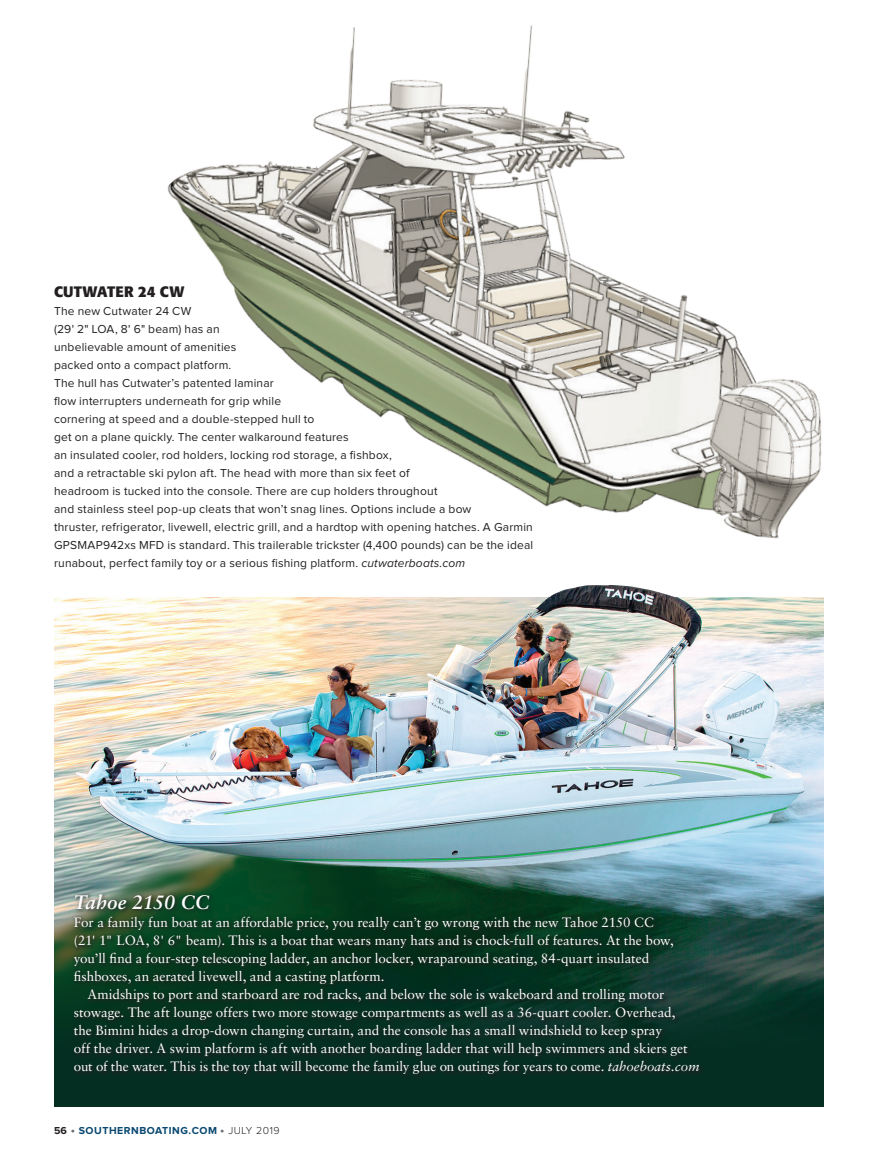
<style>
.page{position:relative;width:878px;height:1161px;background:#fff}
.page>*{position:absolute;margin:0;border:0;box-sizing:border-box;transform-origin:0 0}
.t1{font:italic 700 19.5px "Sabon";letter-spacing:-.005em;color:#fff}
.t2{font:700 15px "Formata";letter-spacing:.015em;color:#231f20}
.t3{font:13.5px/18px "Sabon";letter-spacing:-.005em;color:#fff}
.t4{font:12px/18px "Proxima Nova";letter-spacing:.015em;color:#231f20}
.t5{font:700 10.5px "Proxima Nova";letter-spacing:.05em;color:#094870}
.s1{font-style:italic}
.s2{color:#231f20}
.s3{font-size:12px;color:#6c6d70}
.s4{font-weight:300;color:#231f20}
</style>
<div class="page">
<div style="left:54px;top:598px;width:770px;height:509px;background:#042e22"></div>
<img style="left:54px;top:585px;width:770px;height:434px">
<img style="left:167px;top:25px;width:655px;height:514px">
<div style="left:71px;top:892px;width:634px;height:188px;background:#231f20;opacity:.44"></div>
<p class="t2" style="left:54px;top:282px;width:132px">CUTWATER 24 CW</p>
<p class="t4" style="left:54px;top:303px;width:481px">The new Cutwater 24 CW<br>(29' 2" LOA, 8' 6" beam) has an<br>unbelievable amount of amenities<br>packed onto a compact platform.<br>The hull has Cutwater’s patented laminar<br>flow interrupters underneath for grip while<br>cornering at speed and a double-stepped hull to<br>get on a plane quickly. The center walkaround features<br>an insulated cooler, rod holders, locking rod storage, a fishbox,<br>and a retractable ski pylon aft. The head with more than six feet of<br>headroom is tucked into the console. There are cup holders throughout<br>and stainless steel pop-up cleats that won’t snag lines. Options include a bow<br>thruster, refrigerator, livewell, electric grill, and a hardtop with opening hatches. A Garmin GPSMAP942xs MFD is standard. This trailerable trickster (4,400 pounds) can be the ideal runabout, perfect family toy or a serious fishing platform. <span class="s1">cutwaterboats.com</span></p>
<h1 class="t1" style="left:74px;top:890px;width:137px">Tahoe 2150 CC</h1>
<p class="t3" style="left:74px;top:913px;width:601px">For a family fun boat at an affordable price, you really can’t go wrong with the new Tahoe 2150 CC (21' 1" LOA, 8' 6" beam). This is a boat that wears many hats and is chock-full of features. At the bow, you’ll find a four-step telescoping ladder, an anchor locker, wraparound seating, 84-quart insulated fishboxes, an aerated livewell, and a casting platform.</p>
<p class="t3" style="left:74px;top:985px;width:627px;text-indent:14px">Amidships to port and starboard are rod racks, and below the sole is wakeboard and trolling motor stowage. The aft lounge offers two more stowage compartments as well as a 36-quart cooler. Overhead,<br>the Bimini hides a drop-down changing curtain, and the console has a small windshield to keep spray<br>off the driver. A swim platform is aft with another boarding ladder that will help swimmers and skiers get out of the water. This is the toy that will become the family glue on outings for years to come. <span class="s1">tahoeboats.com</span></p>
<p class="t5" style="left:54px;top:1126px;width:227px"><span class="s2">56</span> <span class="s3">•</span> SOUTHERNBOATING.COM <span class="s3">•</span> <span class="s4">JULY 2019</span></p>
</div>
